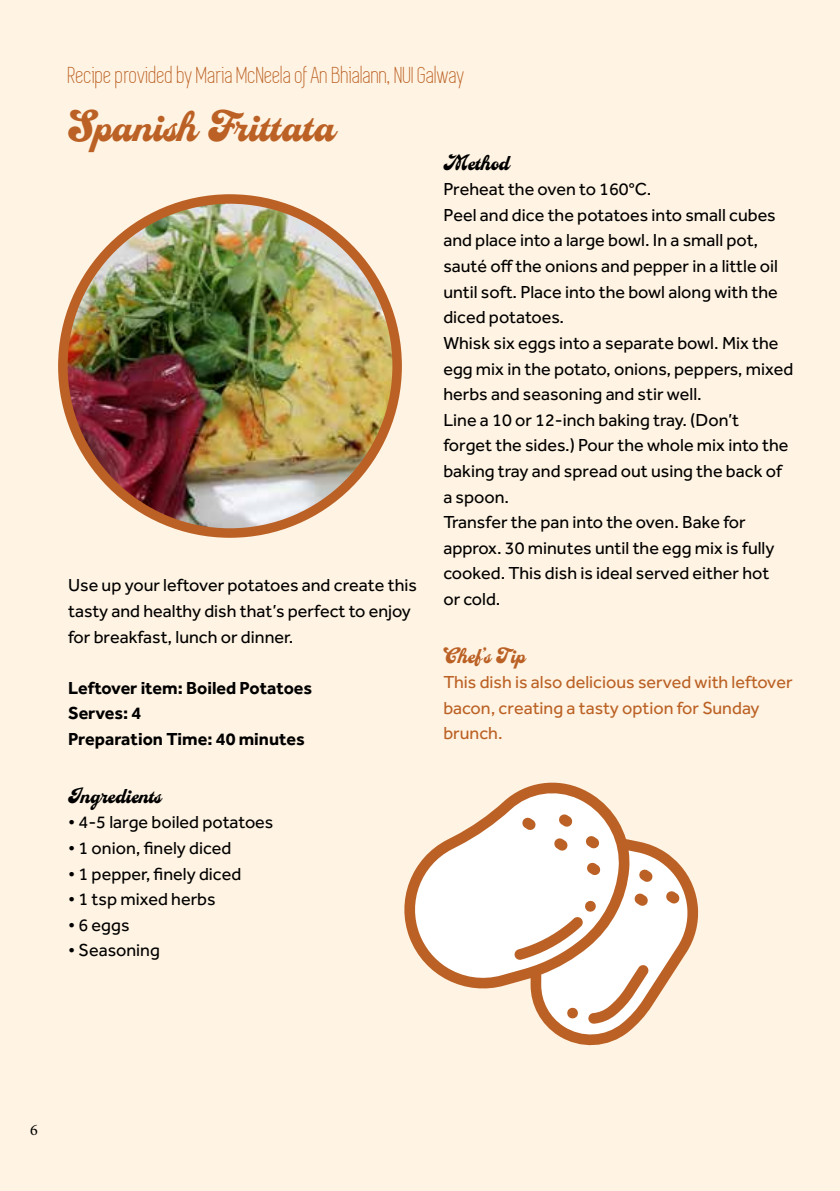
<style>
.page{position:relative;width:840px;height:1191px;background:#fff}
.page>*{position:absolute;margin:0;border:0;box-sizing:border-box;transform-origin:0 0}
.t1{font:700 48px "Casey";color:#bb6125}
.t2{font:24px "Simplifica";color:#bb6125}
.t3{font:700 24px "Casey";color:#000}
.t4{font:700 24px "Casey";color:#bb6125}
.t5{font:18px/25.6px "Effra";color:#000}
.t6{font:18px/25.6px "Effra";color:#bb6125}
.t7{font:700 18px/25.6px "Effra";color:#000}
.t8{font:16px "Minion Pro";color:#000}
</style>
<div class="page">
<div style="left:0;top:0;width:839px;height:1191px;background:#fff4e3"></div>
<img style="left:63px;top:199px;width:334px;height:334px;border-radius:167px">
<div style="left:58px;top:194px;width:343px;height:344px;border:10px solid #bb6125;border-radius:50%"></div>
<svg style="left:404px;top:782px;width:294px;height:264px"></svg>
<svg style="left:638px;top:869px;width:14px;height:13px"></svg>
<svg style="left:665px;top:890px;width:14px;height:14px"></svg>
<svg style="left:513px;top:892px;width:135px;height:132px;background:#eed7c8"></svg>
<h2 class="t2" style="left:68px;top:63px;width:398px">Recipe provided by Maria McNeela of An Bhialann, NUI Galway</h2>
<h1 class="t1" style="left:68px;top:99px;width:269px">Spanish Frittata</h1>
<h2 class="t3" style="left:443px;top:149px;width:68px">Method</h2>
<p class="t5" style="left:443px;top:176px;width:351px">Preheat the oven to 160°C.<br>Peel and dice the potatoes into small cubes and place into a large bowl. In a small pot, sauté off the onions and pepper in a little oil until soft. Place into the bowl along with the diced potatoes.<br>Whisk six eggs into a separate bowl. Mix the egg mix in the potato, onions, peppers, mixed herbs and seasoning and stir well.<br>Line a 10 or 12-inch baking tray. (Don’t<br>forget the sides.) Pour the whole mix into the baking tray and spread out using the back of a spoon.<br>Transfer the pan into the oven. Bake for approx. 30 minutes until the egg mix is fully cooked. This dish is ideal served either hot<br>or cold.</p>
<p class="t5" style="left:68px;top:572px;width:350px">Use up your leftover potatoes and create this tasty and healthy dish that’s perfect to enjoy for breakfast, lunch or dinner.</p>
<p class="t7" style="left:68px;top:674px;width:245px">Leftover item: Boiled Potatoes<br>Serves: 4<br>Preparation Time: 40 minutes</p>
<h2 class="t3" style="left:68px;top:781px;width:95px">Ingredients</h2>
<p class="t5" style="left:68px;top:809px;width:207px">• 4-5 large boiled potatoes</p>
<p class="t5" style="left:68px;top:835px;width:165px">• 1 onion, finely diced</p>
<p class="t5" style="left:68px;top:860px;width:175px">• 1 pepper, finely diced</p>
<p class="t5" style="left:68px;top:886px;width:149px">• 1 tsp mixed herbs</p>
<p class="t5" style="left:68px;top:911px;width:63px">• 6 eggs</p>
<p class="t5" style="left:68px;top:937px;width:93px">• Seasoning</p>
<h2 class="t4" style="left:443px;top:641px;width:84px">Chef’s Tip</h2>
<p class="t6" style="left:443px;top:669px;width:350px">This dish is also delicious served with leftover bacon, creating a tasty option for Sunday brunch.</p>
<p class="t8" style="left:30px;top:1118px;width:9px">6</p>
</div>
